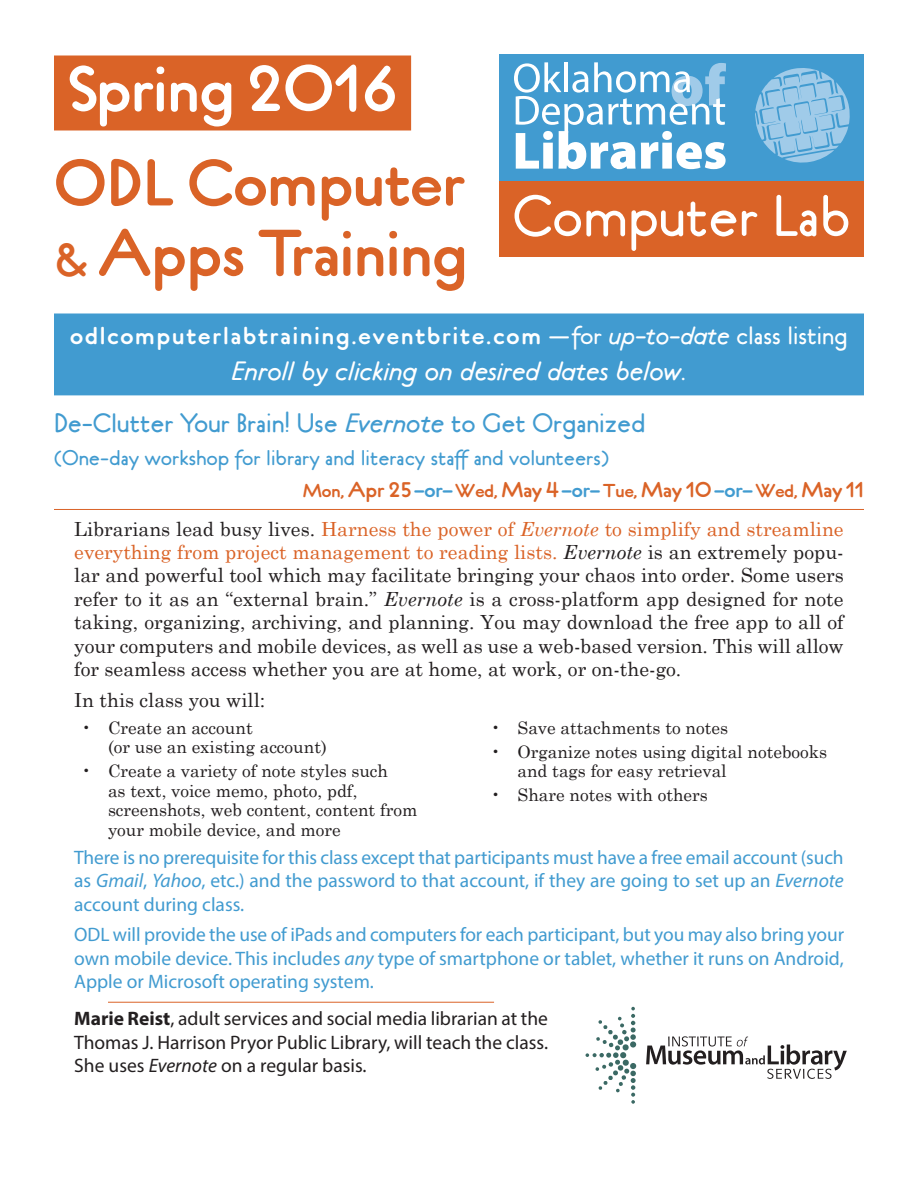
<style>
.page{position:relative;width:918px;height:1188px;background:#fff}
.page>*{position:absolute;margin:0;border:0;box-sizing:border-box;transform-origin:0 0}
.t1{font:66px/70.2px "P22 Platten Neu Demi";color:#da6327}
.t2{font:66px "P22 Platten Neu Demi";color:#fff}
.t3{font:58.5px "P22 Platten";color:#fff}
.class_titles{font:27px "P22 Platten";color:#419bd0}
.special{font:italic 27px "P22 Platten";color:#fff}
.special-2{font:25.5px "P22 Platten Neu Demi";letter-spacing:.075em;color:#fff}
.class_titles-2{font:21.6px/32.4px "P22 Platten";color:#419bd0}
.t4{font:19.5px/23.4px "Century Schoolbook";color:#231f20;text-align:justify}
.notes{font:19.5px/23.4px "Myriad Pro";color:#419bd0;text-align:justify}
.presenter{font:19.5px/23.4px "Myriad Pro";color:#231f20;text-align:justify}
.t5{font:17.25px/19.5px "Century Schoolbook";color:#231f20}
.s1{font-size:45px}
.s2{font-family:"P22 Platten"}
.s3{font-family:"P22 Platten";font-style:italic}
.s4{font-style:italic}
.s5{font-family:"P22 Platten Neu Demi";font-size:18.9px;color:#da6327}
.s6{font-family:"P22 Platten Neu Demi";color:#da6327}
.s7{font-family:"P22 Platten Neu Demi"}
.s8{color:#da6327}
.s9{font-style:italic;color:#da6327}
.s10{font-weight:700}
</style>
<div class="page">
<div style="left:54px;top:56px;width:357px;height:74px;background:#da6327"></div>
<div style="left:54px;top:314px;width:810px;height:44px;background:#419bd0"></div>
<div style="left:54px;top:350px;width:810px;height:45px;background:#419bd0"></div>
<hr style="left:54px;top:509px;width:810px;height:1px;background:#da6327">
<hr style="left:108px;top:1002px;width:386px;height:1px;background:#da6327">
<div style="left:500px;top:54px;width:364px;height:194px;background:#419bd0"></div>
<div style="left:500px;top:181px;width:364px;height:75px;background:#da6327"></div>
<svg style="left:514px;top:62px;width:212px;height:107px"></svg>
<svg style="left:755px;top:68px;width:95px;height:95px"></svg>
<svg style="left:586px;top:1007px;width:50px;height:97px"></svg>
<svg style="left:646px;top:1036px;width:201px;height:43px"></svg>
<p class="t2" style="left:68px;top:52px;width:332px">Spring 2016</p>
<p class="t1" style="left:54px;top:149px;width:414px">ODL Computer <span class="s1">&amp;</span> Apps Training</p>
<p class="special-2" style="left:70px;top:321px;width:779px">odlcomputerlabtraining.eventbrite.com <span class="s2">—for</span> <span class="s3">up-to-date</span> <span class="s2">class listing</span></p>
<p class="special" style="left:231px;top:356px;width:457px">Enroll by clicking on desired dates below.</p>
<p class="class_titles" style="left:54px;top:410px;width:593px">De-Clutter Your Brain! Use <span class="s4">Evernote</span> to Get Organized</p>
<p class="class_titles-2" style="left:303px;top:442px;width:563px;text-indent:-249px">(One-day workshop for library and literacy staff and volunteers)<br><span class="s5">Mon,</span> <span class="s6">Apr 25</span><span class="s7">–or–</span><span class="s5">Wed,</span> <span class="s6">May 4</span><span class="s7">–or–</span><span class="s5">Tue,</span> <span class="s6">May 10</span><span class="s7">–or–</span><span class="s5">Wed,</span> <span class="s6">May 11</span></p>
<p class="t4" style="left:74px;top:516px;width:771px">Librarians lead busy lives. <span class="s8">Harness the power of</span> <span class="s9">Evernote</span> <span class="s8">to simplify and streamline everything from project management to reading lists.</span> <span class="s4">Evernote</span> is an extremely popu&shy;lar and powerful tool which may facilitate bringing your chaos into order. Some users refer to it as an “external brain.” <span class="s4">Evernote</span> is a cross-platform app designed for note taking, organizing, archiving, and planning. You may download the free app to all of your computers and mobile devices, as well as use a web-based version. This will allow for seamless access whether you are at home, at work, or on-the-go.</p>
<p class="t4" style="left:74px;top:688px;width:193px">In this class you will:</p>
<p class="t5" style="left:108px;top:717px;width:220px;text-indent:-27px">• Create an account<br>(or use an existing account)</p>
<p class="t5" style="left:108px;top:761px;width:311px;text-indent:-27px">• Create a variety of note styles such<br>as text, voice memo, photo, pdf, screenshots, web content, content from your mobile device, and more</p>
<h2 class="t3" style="left:512px;top:187px;width:340px">Computer Lab</h2>
<p class="t5" style="left:490px;top:717px;width:239px">• Save attachments to notes</p>
<p class="t5" style="left:518px;top:741px;width:311px;text-indent:-27px">• Organize notes using digital notebooks and tags for easy retrieval</p>
<p class="t5" style="left:490px;top:785px;width:219px">• Share notes with others</p>
<p class="notes" style="left:74px;top:845px;width:771px">There is no prerequisite for this class except that participants must have a free email account (such as <span class="s4">Gmail</span>, <span class="s4">Yahoo</span>, etc.) and the password to that account, if they are going to set up an <span class="s4">Evernote </span>account during class.</p>
<p class="notes" style="left:74px;top:923px;width:771px">ODL will provide the use of iPads and computers for each participant, but you may also bring your own mobile device. This includes <span class="s4">any</span> type of smartphone or tablet, whether it runs on Android, Apple or Microsoft operating system.</p>
<p class="presenter" style="left:74px;top:1007px;width:475px"><span class="s10">Marie Reist</span>, adult services and social media librarian at the Thomas J. Harrison Pryor Public Library, will teach the class.<br>She uses <span class="s4">Evernote</span> on a regular basis.</p>
</div>
